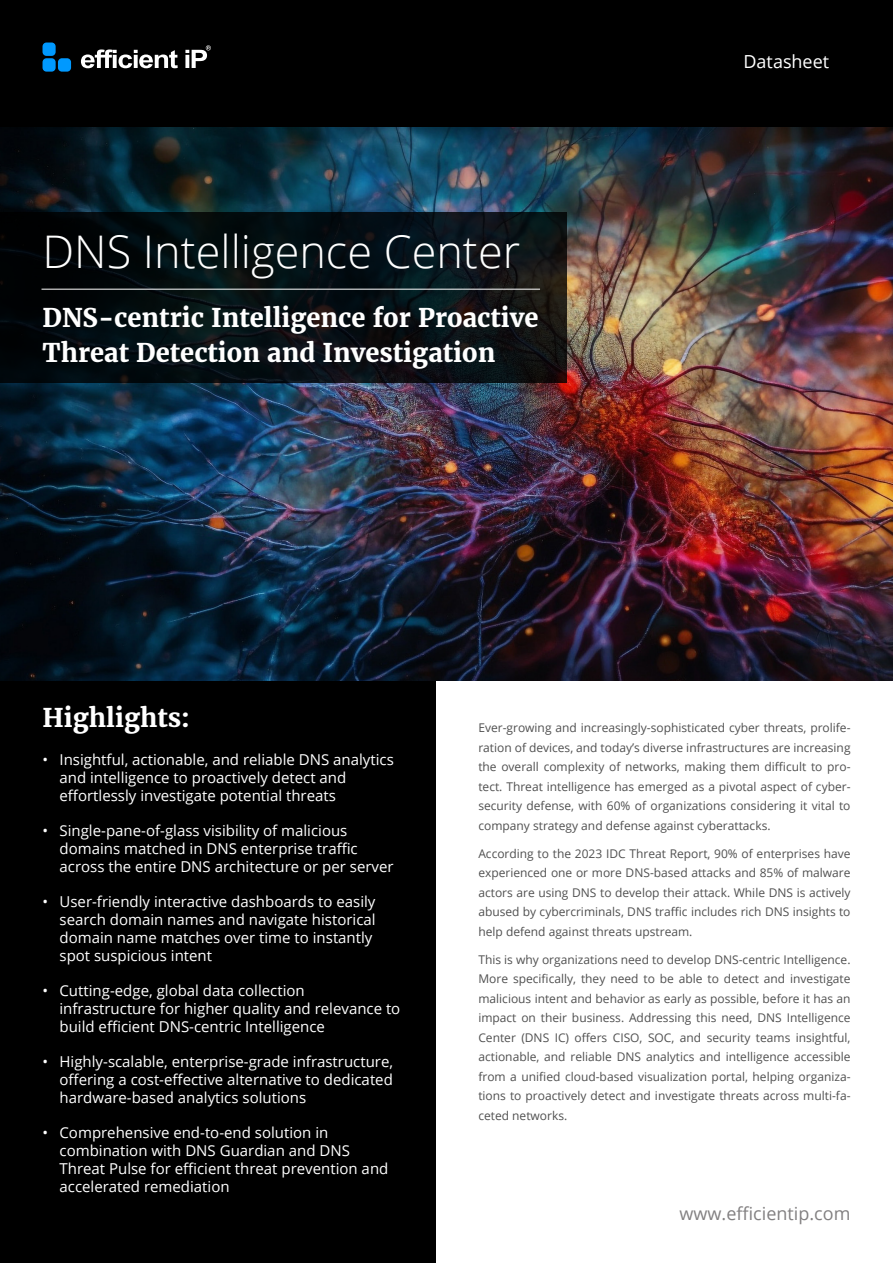
<style>
.page{position:relative;width:893px;height:1263px;background:#fff}
.page>*{position:absolute;margin:0;border:0;box-sizing:border-box;transform-origin:0 0}
.ds_Doc_title_White{font:300 45px "Open Sans";color:#fff}
.ds_Doc_Subtitle_white{font:700 25.5px/34.5px "Merriweather";color:#fff}
.t1{font:18px "Open Sans";color:#828081}
.t2{font:18px "Open Sans";color:#fff}
.t3{font:15px/18px "Open Sans";color:#fff}
.Core_text{font:12px/19.5px "Open Sans";color:#505050;text-align:justify}
</style>
<div class="page">
<div style="left:0;top:0;width:893px;height:135px;background:#000"></div>
<div style="left:43px;top:58px;width:13px;height:14px;background:#09f;border-radius:4px"></div>
<div style="left:43px;top:43px;width:13px;height:13px;background:#09f;border-radius:4px"></div>
<div style="left:58px;top:58px;width:13px;height:14px;background:#09f;border-radius:4px"></div>
<svg style="left:81px;top:49px;width:97px;height:19px"></svg>
<svg style="left:185px;top:45px;width:26px;height:23px"></svg>
<div style="left:0;top:675px;width:436px;height:588px;background:#000"></div>
<img style="left:0;top:128px;width:893px;height:552px">
<svg style="left:0;top:213px;width:567px;height:170px;fill:#040e12"></svg>
<hr style="left:42px;top:289px;width:498px;height:1px;background:#fff">
<p class="ds_Doc_title_White" style="left:43px;top:221px;width:479px">DNS Intelligence Center</p>
<p class="ds_Doc_Subtitle_white" style="left:43px;top:300px;width:497px">DNS-centric Intelligence for Proactive<br>Threat Detection and Investigation</p>
<h3 class="t2" style="left:743px;top:49px;width:87px">Datasheet</h3>
<p class="ds_Doc_Subtitle_white" style="left:43px;top:700px;width:149px">Highlights:</p>
<p class="t3" style="left:60px;top:750px;width:336px;text-indent:-17px">• Insightful, actionable, and reliable DNS analytics and intelligence to proactively detect and effortlessly investigate potential threats</p>
<p class="t3" style="left:60px;top:821px;width:336px;text-indent:-17px">• Single-pane-of-glass visibility of malicious domains matched in DNS enterprise traffic across the entire DNS architecture or per server</p>
<p class="t3" style="left:60px;top:892px;width:318px;text-indent:-17px">• User-friendly interactive dashboards to easily search domain names and navigate historical domain name matches over time to instantly spot suspicious intent</p>
<p class="t3" style="left:60px;top:981px;width:342px;text-indent:-17px">• Cutting-edge, global data collection infrastructure for higher quality and relevance to build efficient DNS-centric Intelligence</p>
<p class="t3" style="left:60px;top:1052px;width:335px;text-align:justify;text-indent:-17px">• Highly-scalable, enterprise-grade infrastructure, offering a cost-effective alternative to dedicated hardware-based analytics solutions</p>
<p class="t3" style="left:60px;top:1123px;width:330px;text-indent:-17px">• Comprehensive end-to-end solution in combination with DNS Guardian and DNS Threat Pulse for efficient threat prevention and accelerated remediation</p>
<p class="Core_text" style="left:478px;top:718px;width:374px">Ever-growing and increasingly-sophisticated cyber threats, prolife&shy;ration of devices, and today’s diverse infrastructures are increasing the overall complexity of networks, making them difficult to pro&shy;tect. Threat intelligence has emerged as a pivotal aspect of cyber&shy;security defense, with 60% of organizations considering it vital to company strategy and defense against cyberattacks.</p>
<p class="Core_text" style="left:478px;top:843px;width:374px">According to the 2023 IDC Threat Report, 90% of enterprises have experienced one or more DNS-based attacks and 85% of malware actors are using DNS to develop their attack. While DNS is actively abused by cybercriminals, DNS traffic includes rich DNS insights to help defend against threats upstream.</p>
<p class="Core_text" style="left:478px;top:949px;width:374px">This is why organizations need to develop DNS-centric Intelligence.<br>More specifically, they need to be able to detect and investigate malicious intent and behavior as early as possible, before it has an impact on their business. Addressing this need, DNS Intelligence Center (DNS IC) offers CISO, SOC, and security teams insightful, actionable, and reliable DNS analytics and intelligence accessible from a unified cloud-based visualization portal, helping organiza&shy;tions to proactively detect and investigate threats across multi-fa&shy;ceted networks.</p>
<h3 class="t1" style="left:680px;top:1201px;width:172px">www.efficientip.com</h3>
</div>
